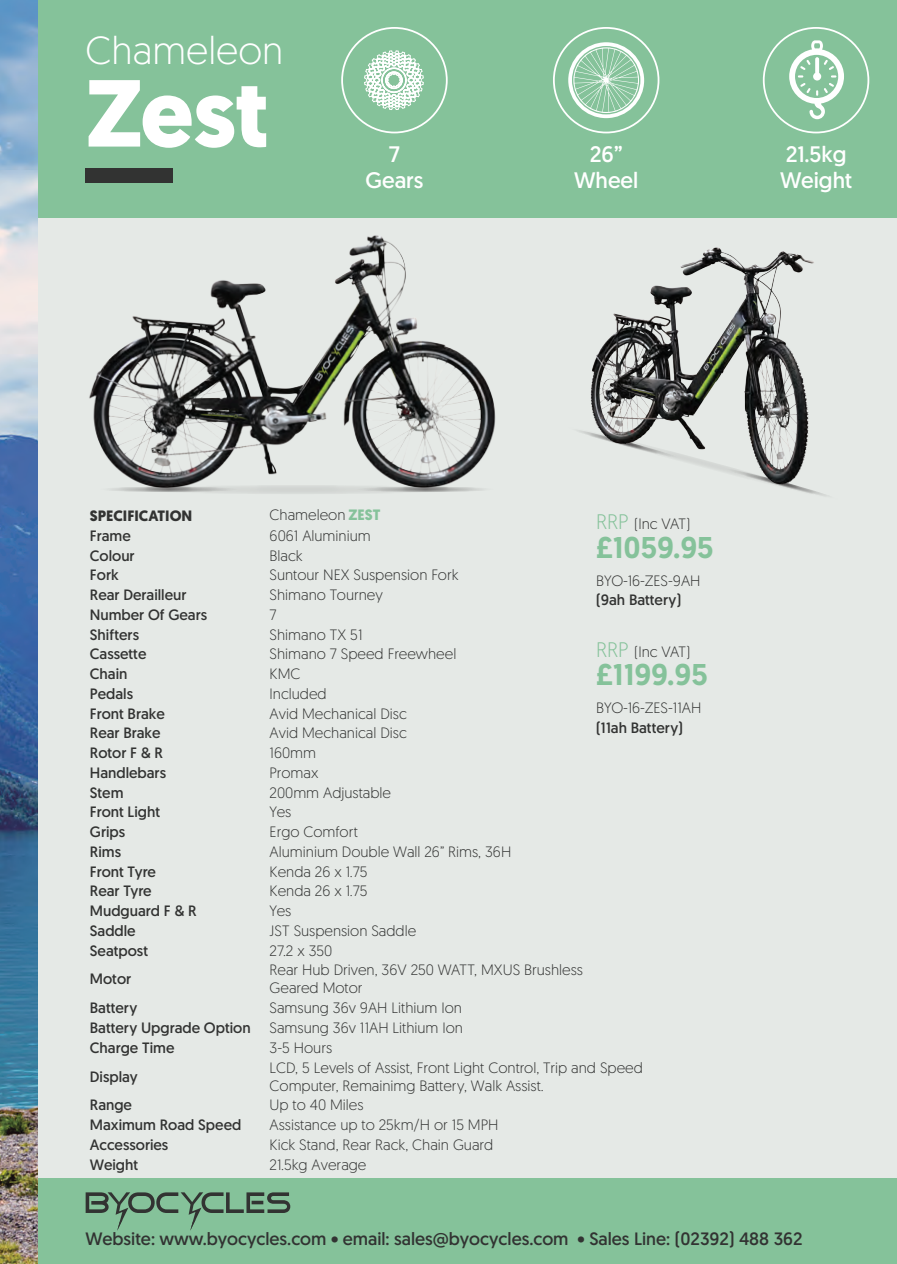
<style>
.page{position:relative;width:897px;height:1264px;background:#fff}
.page>*{position:absolute;margin:0;border:0;box-sizing:border-box;transform-origin:0 0}
.t1{font:700 94.95px "Geomanist";color:#fff}
.t2{font:300 39px "Geomanist";color:#fff}
.t3{font:500 30px "Geomanist";color:#85c29a}
.t4{font:22.35px/26.8px "Geomanist";color:#fff;text-align:center}
.t5{font:17.85px "Geomanist";color:#323332}
.t6{font:300 15px/18px "Geomanist";color:#323332}
.t7{font:15px "Geomanist";color:#323332}
.t8{font:700 15px "Geomanist";color:#323332}
.s1{font-weight:700;color:#85c29a}
.s2{font-size:21px;color:#85c29a}
</style>
<div class="page">
<div style="left:1px;top:1px;width:896px;height:1262px;background:#e5e9e6"></div>
<img style="left:0;top:0;width:38px;height:1264px">
<div style="left:38px;top:1178px;width:859px;height:86px;background:#85c29a"></div>
<div style="left:38px;top:0;width:859px;height:217px;background:#85c29a"></div>
<div style="left:86px;top:168px;width:87px;height:14px;background:#323332"></div>
<svg style="left:364px;top:50px;width:60px;height:60px"></svg>
<div style="left:341px;top:27px;width:106px;height:106px;border:2px solid #fff;border-radius:50%"></div>
<div style="left:553px;top:27px;width:106px;height:106px;border:2px solid #fff;border-radius:50%"></div>
<svg style="left:568px;top:42px;width:76px;height:76px"></svg>
<svg style="left:789px;top:40px;width:55px;height:79px"></svg>
<div style="left:763px;top:27px;width:106px;height:106px;border:2px solid #fff;border-radius:50%"></div>
<img style="left:55px;top:217px;width:477px;height:271px">
<svg style="left:94px;top:487px;width:149px;height:5px"></svg>
<svg style="left:350px;top:487px;width:149px;height:5px"></svg>
<svg style="left:121px;top:485px;width:352px;height:9px;fill:#d2d5d3"></svg>
<img style="left:578px;top:247px;width:249px;height:249px">
<svg style="left:86px;top:1192px;width:204px;height:39px"></svg>
<h2 class="t2" style="left:86px;top:25px;width:199px">Chameleon</h2>
<h1 class="t1" style="left:86px;top:50px;width:185px">Zest</h1>
<h3 class="t4" style="left:365px;top:140px;width:59px">7<br>Gears</h3>
<h3 class="t4" style="left:574px;top:140px;width:66px">26”<br>Wheel</h3>
<h3 class="t4" style="left:780px;top:140px;width:74px;text-align:left">21.5kg<br>Weight</h3>
<p class="t8" style="left:90px;top:505px;width:104px">SPECIFICATION</p>
<p class="t6" style="left:269px;top:505px;width:112px">Chameleon <span class="s1">ZEST</span></p>
<p class="t7" style="left:90px;top:526px;width:42px">Frame</p>
<p class="t6" style="left:269px;top:526px;width:103px">6061 Aluminium</p>
<p class="t7" style="left:90px;top:546px;width:46px">Colour</p>
<p class="t6" style="left:269px;top:546px;width:35px">Black</p>
<p class="t7" style="left:90px;top:565px;width:30px">Fork</p>
<p class="t6" style="left:269px;top:566px;width:190px">Suntour NEX Suspension Fork</p>
<p class="t7" style="left:90px;top:585px;width:98px">Rear Derailleur</p>
<p class="t6" style="left:269px;top:585px;width:115px">Shimano Tourney</p>
<p class="t7" style="left:90px;top:605px;width:119px">Number Of Gears</p>
<p class="t6" style="left:269px;top:605px;width:9px">7</p>
<p class="t7" style="left:90px;top:625px;width:51px">Shifters</p>
<p class="t6" style="left:269px;top:625px;width:94px">Shimano TX 51</p>
<p class="t7" style="left:90px;top:644px;width:58px">Cassette</p>
<p class="t6" style="left:269px;top:645px;width:188px">Shimano 7 Speed Freewheel</p>
<p class="t7" style="left:90px;top:664px;width:39px">Chain</p>
<p class="t6" style="left:269px;top:664px;width:32px">KMC</p>
<p class="t7" style="left:90px;top:684px;width:45px">Pedals</p>
<p class="t6" style="left:269px;top:684px;width:59px">Included</p>
<p class="t7" style="left:90px;top:704px;width:76px">Front Brake</p>
<p class="t6" style="left:269px;top:704px;width:139px">Avid Mechanical Disc</p>
<p class="t7" style="left:90px;top:723px;width:72px">Rear Brake</p>
<p class="t6" style="left:269px;top:724px;width:139px">Avid Mechanical Disc</p>
<p class="t7" style="left:90px;top:743px;width:75px">Rotor F &amp; R</p>
<p class="t6" style="left:269px;top:743px;width:48px">160mm</p>
<p class="t7" style="left:90px;top:763px;width:78px">Handlebars</p>
<p class="t6" style="left:269px;top:763px;width:50px">Promax</p>
<p class="t7" style="left:90px;top:783px;width:35px">Stem</p>
<p class="t6" style="left:269px;top:783px;width:123px">200mm Adjustable</p>
<p class="t7" style="left:90px;top:802px;width:72px">Front Light</p>
<p class="t6" style="left:269px;top:803px;width:23px">Yes</p>
<p class="t7" style="left:90px;top:822px;width:37px">Grips</p>
<p class="t6" style="left:269px;top:822px;width:90px">Ergo Comfort</p>
<p class="t7" style="left:90px;top:842px;width:33px">Rims</p>
<p class="t6" style="left:269px;top:842px;width:243px">Aluminium Double Wall 26” Rims, 36H</p>
<p class="t7" style="left:90px;top:862px;width:67px">Front Tyre</p>
<p class="t6" style="left:269px;top:862px;width:99px">Kenda 26 x 1.75</p>
<p class="t7" style="left:90px;top:881px;width:63px">Rear Tyre</p>
<p class="t6" style="left:269px;top:882px;width:99px">Kenda 26 x 1.75</p>
<p class="t7" style="left:90px;top:901px;width:108px">Mudguard F &amp; R</p>
<p class="t6" style="left:269px;top:901px;width:23px">Yes</p>
<p class="t7" style="left:90px;top:921px;width:47px">Saddle</p>
<p class="t6" style="left:269px;top:921px;width:148px">JST Suspension Saddle</p>
<p class="t7" style="left:90px;top:941px;width:60px">Seatpost</p>
<p class="t6" style="left:269px;top:941px;width:64px">27.2 x 350</p>
<p class="t7" style="left:90px;top:970px;width:43px">Motor</p>
<p class="t6" style="left:269px;top:961px;width:315px">Rear Hub Driven, 36V 250 WATT, MXUS Brushless<br>Geared Motor</p>
<p class="t7" style="left:90px;top:998px;width:49px">Battery</p>
<p class="t6" style="left:269px;top:998px;width:194px">Samsung 36v 9AH Lithium Ion</p>
<p class="t7" style="left:90px;top:1018px;width:162px">Battery Upgrade Option</p>
<p class="t6" style="left:269px;top:1018px;width:195px">Samsung 36v 11AH Lithium Ion</p>
<p class="t7" style="left:90px;top:1038px;width:86px">Charge Time</p>
<p class="t6" style="left:269px;top:1038px;width:64px">3-5 Hours</p>
<p class="t7" style="left:90px;top:1067px;width:49px">Display</p>
<p class="t6" style="left:269px;top:1058px;width:375px">LCD, 5 Levels of Assist, Front Light Control, Trip and Speed<br>Computer, Remainimg Battery, Walk Assist.</p>
<p class="t7" style="left:90px;top:1095px;width:44px">Range</p>
<p class="t6" style="left:269px;top:1095px;width:95px">Up to 40 Miles</p>
<p class="t7" style="left:90px;top:1115px;width:153px">Maximum Road Speed</p>
<p class="t6" style="left:269px;top:1115px;width:230px">Assistance up to 25km/H or 15 MPH</p>
<p class="t7" style="left:90px;top:1135px;width:80px">Accessories</p>
<p class="t6" style="left:269px;top:1135px;width:225px">Kick Stand, Rear Rack, Chain Guard</p>
<p class="t7" style="left:90px;top:1155px;width:50px">Weight</p>
<p class="t6" style="left:269px;top:1155px;width:98px">21.5kg Average</p>
<p class="t6" style="left:596px;top:514px;width:96px"><span class="s2">RRP</span> (Inc VAT)</p>
<h3 class="t3" style="left:596px;top:527px;width:119px">£1059.95</h3>
<p class="t6" style="left:596px;top:571px;width:106px">BYO-16-ZES-9AH</p>
<p class="t7" style="left:596px;top:590px;width:87px">(9ah Battery)</p>
<p class="t6" style="left:596px;top:642px;width:96px"><span class="s2">RRP</span> (Inc VAT)</p>
<h3 class="t3" style="left:596px;top:655px;width:113px">£1199.95</h3>
<p class="t6" style="left:596px;top:699px;width:107px">BYO-16-ZES-11AH</p>
<p class="t7" style="left:596px;top:718px;width:88px">(11ah Battery)</p>
<p class="t5" style="left:86px;top:1228px;width:718px">Website: www.byocycles.com • email: sales@byocycles.com • Sales Line: (02392) 488 362</p>
</div>
